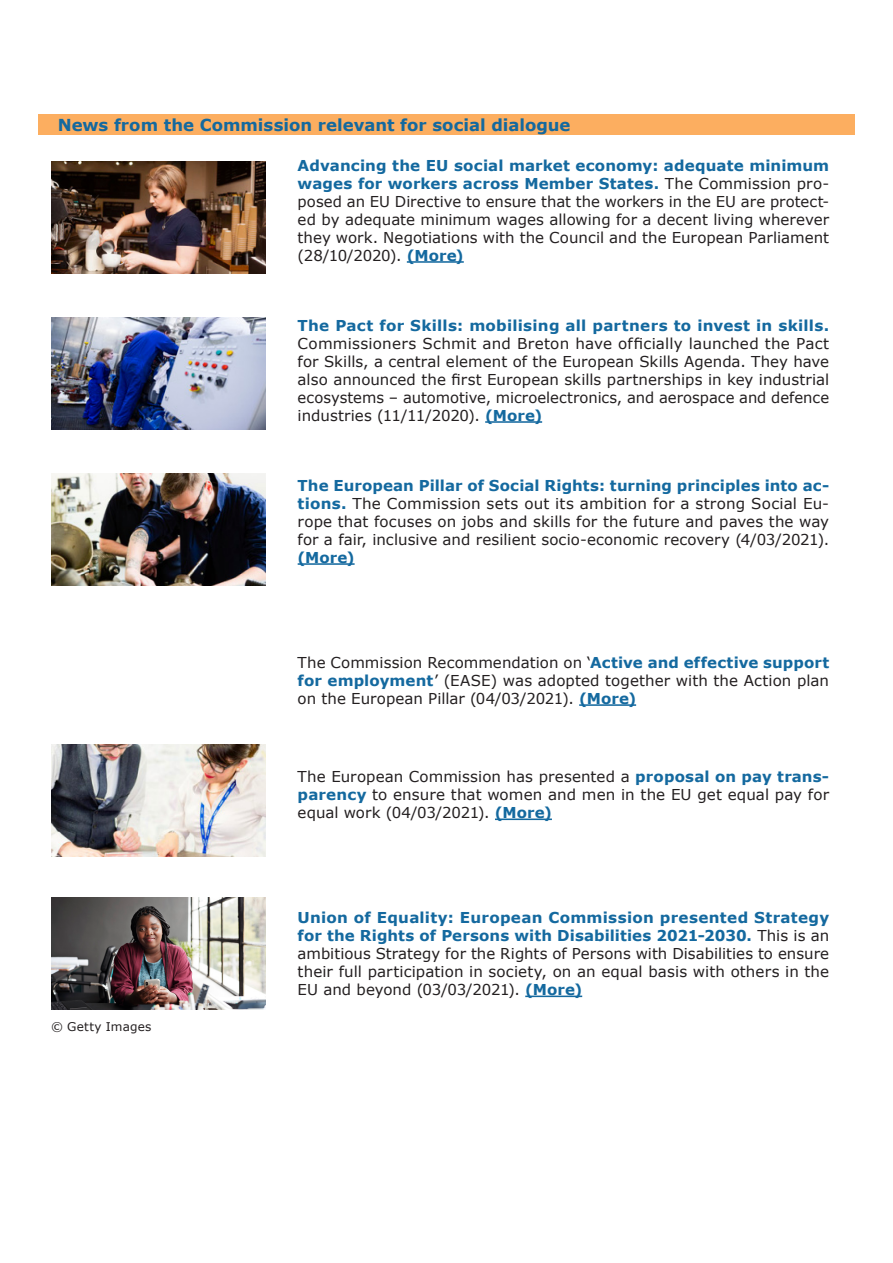
<style>
.page{position:relative;width:893px;height:1263px;background:#fff}
.page>*{position:absolute;margin:0;border:0;box-sizing:border-box;transform-origin:0 0}
.t1{font:700 16.5px "Verdana";color:#14699f}
.Body{font:15px/18px "Verdana";color:#231f20;text-align:justify}
.Images_copy{font:12px "Verdana";letter-spacing:.015em;color:#231f20}
.s1{font-weight:700;color:#14699f}
</style>
<div class="page">
<hr style="left:407px;top:261px;width:57px;height:2px;background:#14699f">
<hr style="left:485px;top:421px;width:57px;height:2px;background:#14699f">
<hr style="left:298px;top:563px;width:57px;height:2px;background:#14699f">
<hr style="left:579px;top:704px;width:57px;height:2px;background:#14699f">
<hr style="left:495px;top:818px;width:57px;height:2px;background:#14699f">
<hr style="left:525px;top:995px;width:57px;height:2px;background:#14699f">
<div style="left:39px;top:114px;width:816px;height:21px;background:#fcae60"></div>
<img style="left:51px;top:162px;width:214px;height:112px">
<img style="left:51px;top:317px;width:214px;height:113px">
<img style="left:51px;top:473px;width:214px;height:112px">
<img style="left:51px;top:744px;width:214px;height:112px">
<img style="left:51px;top:898px;width:214px;height:112px">
<h2 class="t1" style="left:58px;top:114px;width:514px">News from the Commission relevant for social dialogue</h2>
<p class="Body" style="left:298px;top:156px;width:533px"><span class="s1">Advancing the EU social market economy: adequate minimum wages for workers across Member States.</span> The Commission pro&shy;posed an EU Directive to ensure that the workers in the EU are protect&shy;ed by adequate minimum wages allowing for a decent living wherever they work. Negotiations with the Council and the European Parliament (28/10/2020). <span class="s1">(More)</span></p>
<p class="Body" style="left:298px;top:316px;width:533px"><span class="s1">The Pact for Skills: mobilising all partners to invest in skills.<br></span>Commissioners Schmit and Breton have officially launched the Pact for Skills, a central element of the European Skills Agenda. They have also announced the first European skills partnerships in key industrial ecosystems – automotive, microelectronics, and aerospace and defence industries (11/11/2020). <span class="s1">(More)</span></p>
<p class="Body" style="left:298px;top:476px;width:533px"><span class="s1">The European Pillar of Social Rights: turning principles into ac&shy;tions.</span> The Commission sets out its ambition for a strong Social Eu&shy;rope that focuses on jobs and skills for the future and paves the way for a fair, inclusive and resilient socio-economic recovery (4/03/2021). <span class="s1">(More)</span></p>
<p class="Body" style="left:298px;top:653px;width:533px">The Commission Recommendation on ‘<span class="s1">Active and effective support for employment</span>’ (EASE) was adopted together with the Action plan on the European Pillar (04/03/2021). <span class="s1">(More)</span></p>
<p class="Body" style="left:298px;top:768px;width:533px">The European Commission has presented a <span class="s1">proposal on pay trans&shy;parency</span> to ensure that women and men in the EU get equal pay for equal work (04/03/2021). <span class="s1">(More)</span></p>
<p class="Images_copy" style="left:51px;top:1018px;width:102px">© Getty Images</p>
<p class="Body" style="left:298px;top:909px;width:533px"><span class="s1">Union of Equality: European Commission presented Strategy for the Rights of Persons with Disabilities 2021-2030.</span> This is an ambitious Strategy for the Rights of Persons with Disabilities to ensure their full participation in society, on an equal basis with others in the EU and beyond (03/03/2021). <span class="s1">(More)</span></p>
</div>
